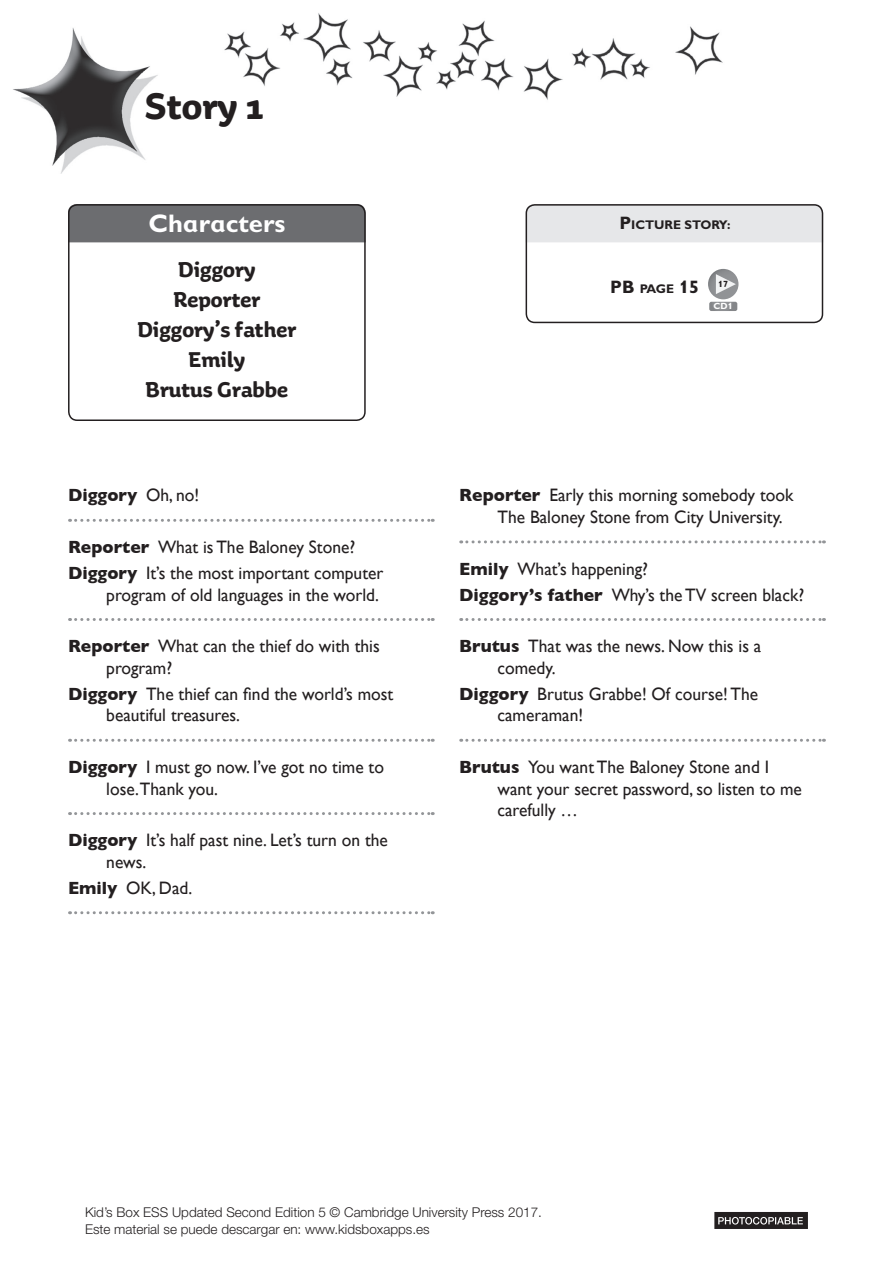
<style>
.page{position:relative;width:893px;height:1263px;background:#fff}
.page>*{position:absolute;margin:0;border:0;box-sizing:border-box;transform-origin:0 0}
.t1{font:700 39px "Aniuk";color:#231f20}
.t2{font:700 25.5px "Gill Sans Infant Std";color:#fff}
.t3{font:700 22.5px/30px "Aniuk";color:#231f20;text-align:center}
.t4{font:18px/21.6px "Gill Sans";color:#231f20}
.t5{font:700 18px "Gill Sans";color:#231f20}
.t6{font:700 18px "Gill Sans Infant Std";color:#231f20}
.t7{font:300 13.5px/16.2px "Helvetica Neue LT Std";color:#231f20}
.t8{font:700 12.6px "Gill Sans Infant Std";color:#231f20}
.t9{font:700 9px "Gill Sans Infant Std";color:#fff}
.t10{font:700 9px "Gill Sans Infant Std";color:#231f20}
.s1{font-size:18px}
.s2{font-weight:400}
.s3{font-weight:700}
.s4{font-size:12.6px}
</style>
<div class="page">
<img style="left:13px;top:13px;width:710px;height:161px">
<div style="left:68px;top:204px;width:298px;height:38px;background:#6c6d70"></div>
<div style="left:526px;top:204px;width:297px;height:38px;background:#e6e7e9"></div>
<div style="left:68px;top:204px;width:298px;height:217px;border:2px solid #231f20;border-radius:9px"></div>
<div style="left:526px;top:204px;width:297px;height:119px;border:2px solid #231f20;border-radius:9px"></div>
<svg style="left:714px;top:1212px;width:94px;height:17px;background:#464344"></svg>
<svg style="left:70px;top:519px;width:363px;height:3px"></svg>
<svg style="left:70px;top:618px;width:363px;height:3px"></svg>
<svg style="left:70px;top:739px;width:363px;height:3px"></svg>
<svg style="left:70px;top:812px;width:363px;height:3px"></svg>
<svg style="left:70px;top:911px;width:363px;height:3px"></svg>
<svg style="left:461px;top:540px;width:363px;height:3px"></svg>
<svg style="left:461px;top:618px;width:363px;height:3px"></svg>
<svg style="left:461px;top:739px;width:363px;height:3px"></svg>
<svg style="left:708px;top:269px;width:30px;height:30px"></svg>
<svg style="left:716px;top:274px;width:20px;height:20px"></svg>
<svg style="left:709px;top:302px;width:28px;height:9px"></svg>
<h1 class="t1" style="left:145px;top:82px;width:120px">Story 1</h1>
<h2 class="t2" style="left:148px;top:208px;width:138px">Characters</h2>
<p class="t8" style="left:619px;top:217px;width:113px"><span class="s1">P</span>ICTURE STORY:</p>
<p class="t3" style="left:137px;top:254px;width:161px">Diggory<br>Reporter<br>Diggory’s father<br>Emily<br>Brutus Grabbe</p>
<p class="t5" style="left:68px;top:485px;width:133px">Diggory <span class="s2">Oh, no!</span></p>
<p class="t4" style="left:68px;top:534px;width:317px;line-height:25.8px"><span class="s3">Reporter</span> What is The Baloney Stone?<br><span class="s3">Diggory</span> It’s the most important computer</p>
<p class="t4" style="left:106px;top:584px;width:274px">program of old languages in the world.</p>
<p class="t4" style="left:106px;top:635px;width:275px;text-indent:-38px"><span class="s3">Reporter</span> What can the thief do with this program?</p>
<p class="t4" style="left:106px;top:683px;width:289px;text-indent:-38px"><span class="s3">Diggory</span> The thief can find the world’s most beautiful treasures.</p>
<p class="t4" style="left:106px;top:756px;width:279px;text-indent:-38px"><span class="s3">Diggory</span> I must go now. I’ve got no time to lose.Thank you.</p>
<p class="t4" style="left:106px;top:829px;width:283px;text-indent:-38px"><span class="s3">Diggory</span> It’s half past nine. Let’s turn on the news.</p>
<p class="t4" style="left:68px;top:877px;width:126px"><span class="s3">Emily</span> OK, Dad.</p>
<p class="t6" style="left:610px;top:276px;width:90px">PB <span class="s4">PAGE</span> 15</p>
<p class="t10" style="left:718px;top:279px;width:11px">17</p>
<p class="t9" style="left:714px;top:301px;width:21px">CD1</p>
<p class="t4" style="left:497px;top:484px;width:298px;text-indent:-38px"><span class="s3">Reporter</span> Early this morning somebody took<br>The Baloney Stone from City University.</p>
<p class="t4" style="left:459px;top:556px;width:346px;line-height:25.8px"><span class="s3">Emily</span> What’s happening?<br><span class="s3">Diggory’s father</span> Why’s the TV screen black?</p>
<p class="t4" style="left:497px;top:635px;width:265px;text-indent:-38px"><span class="s3">Brutus</span> That was the news. Now this is a comedy.</p>
<p class="t4" style="left:497px;top:683px;width:262px;text-indent:-38px"><span class="s3">Diggory</span> Brutus Grabbe! Of course! The cameraman!</p>
<p class="t4" style="left:497px;top:756px;width:306px;text-indent:-38px"><span class="s3">Brutus</span> You want The Baloney Stone and I want your secret password, so listen to me carefully …</p>
<p class="t7" style="left:85px;top:1204px;width:458px">Kid’s Box ESS Updated Second Edition 5 © Cambridge University Press 2017.<br>Este material se puede descargar en: www.kidsboxapps.es</p>
</div>
